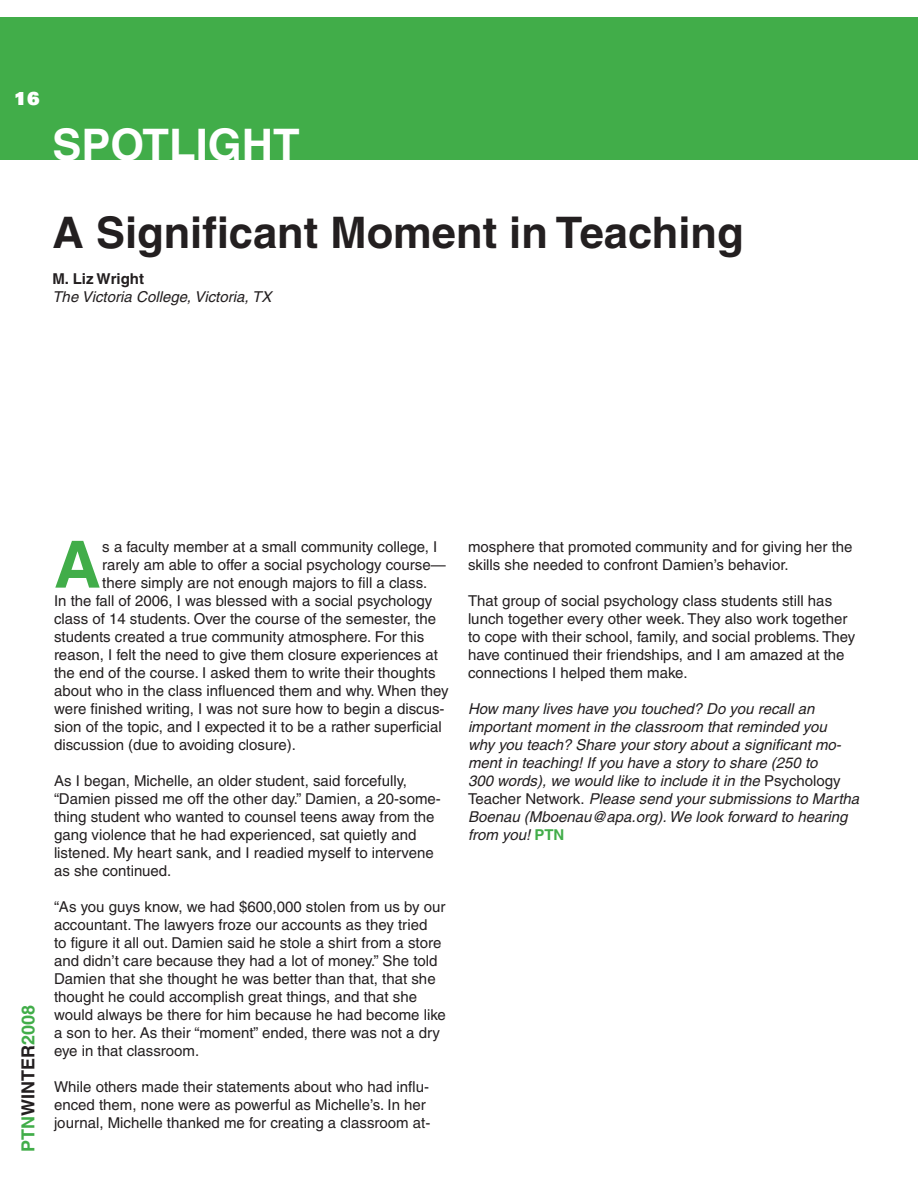
<style>
.page{position:relative;width:918px;height:1188px;background:#fff}
.page>*{position:absolute;margin:0;border:0;box-sizing:border-box;transform-origin:0 0}
.t1{font:700 65.1px "Helvetica";color:#41ad49}
.t2{font:700 43.5px "Helvetica";color:#231f20}
.t3{font:700 43.5px "Helvetica";color:#fff}
.t4{font:700 18px "Helvetica";color:#41ad49}
.t5{font:900 18px "Univers";color:#fff}
.t6{font:15px/18px "Helvetica";color:#231f20}
.t7{font:italic 15px/18px "Helvetica";color:#231f20}
.t8{font:700 15px "Helvetica";color:#231f20}
.s1{color:#231f20}
.s2{font-style:normal}
.s3{font-weight:700;font-style:normal;color:#41ad49}
</style>
<div class="page">
<div style="left:0;top:17px;width:918px;height:143px;background:#41ad49"></div>
<p class="t5" style="left:14px;top:86px;width:26px">16</p>
<h2 class="t3" style="left:52px;top:119px;width:249px">spotlig ht</h2>
<h2 class="t2" style="left:52px;top:206px;width:693px">A Significant Moment in Teaching</h2>
<p class="t8" style="left:52px;top:270px;width:93px">M. Liz Wright</p>
<p class="t7" style="left:52px;top:288px;width:220px">The Victoria College, Victoria, TX</p>
<p class="t4" style="left:17px;top:1152px;width:149px;rotate:-90deg">PTN<span class="s1">winter</span>2008</p>
<h1 class="t1" style="left:54px;top:525px;width:46px">A</h1>
<p class="t6" style="left:102px;top:537px;width:337px">s a faculty member at a small community college, I</p>
<p class="t6" style="left:102px;top:555px;width:345px">rarely am able to offer a social psychology course—</p>
<p class="t6" style="left:102px;top:573px;width:326px">there simply are not enough majors to fill a class.</p>
<p class="t6" style="left:54px;top:591px;width:380px">In the fall of 2006, I was blessed with a social psychology</p>
<p class="t6" style="left:54px;top:609px;width:384px">class of 14 students. Over the course of the semester, the</p>
<p class="t6" style="left:54px;top:627px;width:372px">students created a true community atmosphere. For this</p>
<p class="t6" style="left:54px;top:645px;width:386px">reason, I felt the need to give them closure experiences at</p>
<p class="t6" style="left:54px;top:663px;width:383px">the end of the course. I asked them to write their thoughts</p>
<p class="t6" style="left:54px;top:681px;width:396px">about who in the class influenced them and why. When they</p>
<p class="t6" style="left:54px;top:699px;width:392px">were finished writing, I was not sure how to begin a discus-</p>
<p class="t6" style="left:54px;top:717px;width:389px">sion of the topic, and I expected it to be a rather superficial</p>
<p class="t6" style="left:54px;top:735px;width:243px">discussion (due to avoiding closure).</p>
<p class="t6" style="left:54px;top:771px;width:388px">As I began, Michelle, an older student, said forcefully, “Damien pissed me off the other day.” Damien, a 20-some&shy;thing student who wanted to counsel teens away from the gang violence that he had experienced, sat quietly and listened. My heart sank, and I readied myself to intervene as she continued.</p>
<p class="t6" style="left:54px;top:897px;width:393px">“As you guys know, we had $600,000 stolen from us by our accountant. The lawyers froze our accounts as they tried<br>to figure it all out. Damien said he stole a shirt from a store and didn’t care because they had a lot of money.” She told Damien that she thought he was better than that, that she thought he could accomplish great things, and that she would always be there for him because he had become like a son to her. As their “moment” ended, there was not a dry eye in that classroom.</p>
<p class="t6" style="left:54px;top:1077px;width:378px">While others made their statements about who had influ&shy;enced them, none were as powerful as Michelle’s. In her journal, Michelle thanked me for creating a classroom at-</p>
<p class="t6" style="left:468px;top:537px;width:386px">mosphere that promoted community and for giving her the skills she needed to confront Damien’s behavior.</p>
<p class="t6" style="left:468px;top:591px;width:389px">That group of social psychology class students still has lunch together every other week. They also work together to cope with their school, family, and social problems. They have continued their friendships, and I am amazed at the connections I helped them make.</p>
<p class="t7" style="left:468px;top:699px;width:393px">How many lives have you touched? Do you recall an important moment in the classroom that reminded you<br>why you teach? Share your story about a significant mo&shy;ment in teaching! If you have a story to share (250 to<br>300 words), we would like to include it in the <span class="s2">Psychology Teacher Network.</span> Please send your submissions to Martha Boenau (Mboenau@apa.org). We look forward to hearing from you! <span class="s3">PTN</span></p>
</div>
